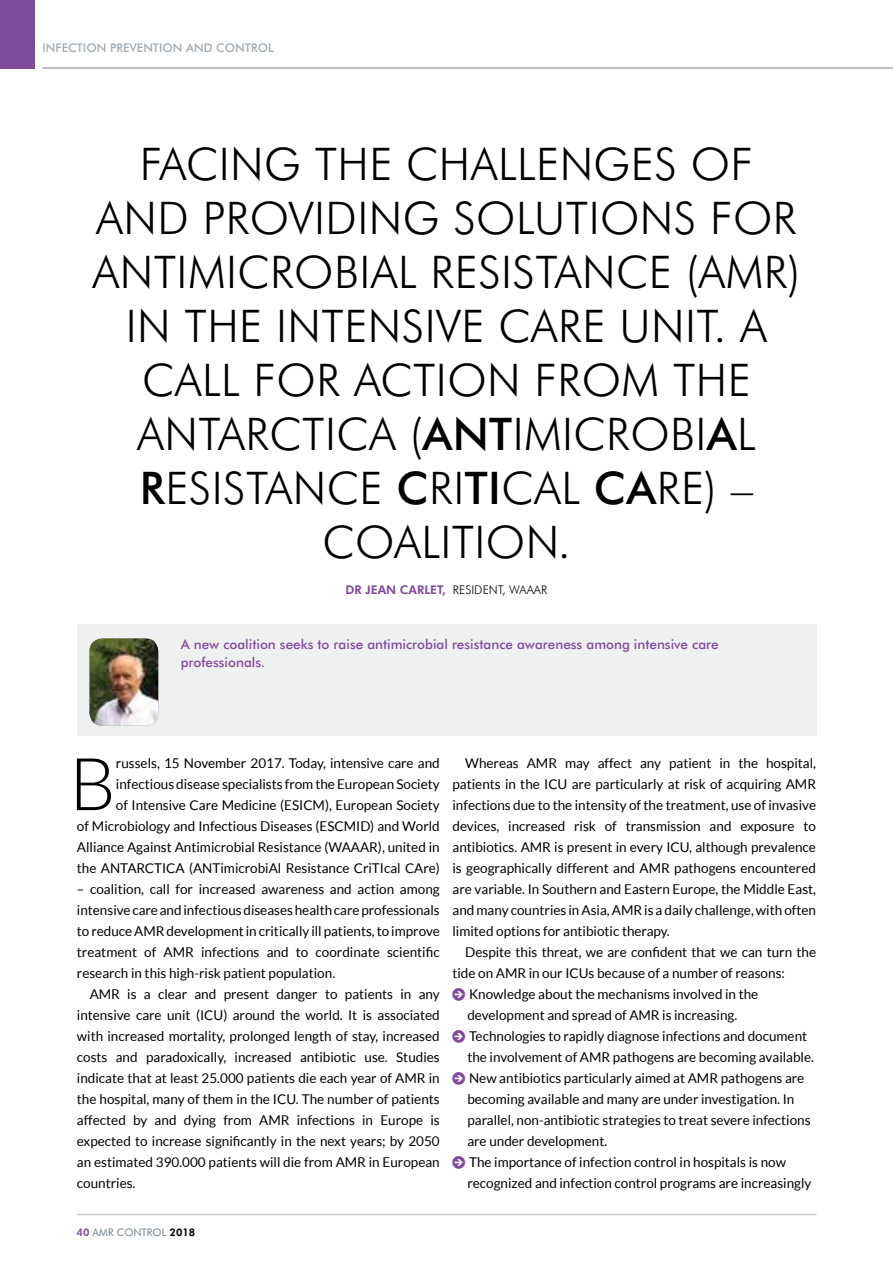
<style>
.page{position:relative;width:893px;height:1263px;background:#fff}
.page>*{position:absolute;margin:0;border:0;box-sizing:border-box;transform-origin:0 0}
.t1{font:300 72.9px "Lato";color:#000}
.t2{font:300 45px/54px "Futura BT";letter-spacing:.01em;color:#000;text-align:center}
.t3{font:13.5px/21px "Lato";color:#000;text-align:justify}
.t4{font:500 13.5px/18px "Futura BT";color:#814b9d}
.t5{font:500 12px "Futura BT";color:#a1abb2}
.t6{font:300 12px "Futura BT";color:#000}
.t7{font:10.5px "Futura BT";color:#72808a}
.s1{font-weight:500}
.s2{font-weight:800;color:#814b9d}
.s3{font-family:"Arrowstfb";color:#814b9d}
.s4{font-weight:800;color:#000}
</style>
<div class="page">
<div style="left:0;top:0;width:34px;height:69px;background:#814b9d"></div>
<hr style="left:43px;top:67px;width:850px;height:2px;background:#a1abb2">
<div style="left:77px;top:625px;width:739px;height:111px;background:#eff1f0"></div>
<hr style="left:77px;top:1214px;width:739px;height:1px;background:#c6cdd1">
<img style="left:90px;top:638px;width:68px;height:88px">
<p class="t5" style="left:43px;top:40px;width:233px">INFECTION PREVENTION AND CONTROL</p>
<h2 class="t2" style="left:93px;top:137px;width:709px">FACING THE CHALLENGES OF<br>AND PROVIDING SOLUTIONS FOR<br>ANTIMICROBIAL RESISTANCE (AMR)<br>IN THE INTENSIVE CARE UNIT. A<br>CALL FOR ACTION FROM THE<br>ANTARCTICA (<span class="s1">ANT</span>IMICROBI<span class="s1">A</span>L<br><span class="s1">R</span>ESISTANCE <span class="s1">C</span>RI<span class="s1">TI</span>CAL <span class="s1">CA</span>RE) –<br>COALITION.</h2>
<p class="t6" style="left:345px;top:583px;width:203px"><span class="s2">DR JEAN CARLET,</span> RESIDENT, WAAAR</p>
<p class="t4" style="left:181px;top:635px;width:539px">A new coalition seeks to raise antimicrobial resistance awareness among intensive care professionals.</p>
<p class="t3" style="left:77px;top:753px;width:364px;text-align:right">russels, 15 November 2017. Today, intensive care and infectious disease specialists from the European Society<br>of Intensive Care Medicine (ESICM), European Society<br>of Microbiology and Infectious Diseases (ESCMID) and World Alliance Against Antimicrobial Resistance (WAAAR), united in the ANTARCTICA (ANTimicrobiAl Resistance CriTIcal CAre)</p>
<p class="t3" style="left:77px;top:879px;width:364px">– coalition, call for increased awareness and action among intensive care and infectious diseases health care professionals to reduce AMR development in critically ill patients, to improve treatment of AMR infections and to coordinate scientific research in this high-risk patient population.</p>
<p class="t3" style="left:77px;top:984px;width:364px;text-indent:13px">AMR is a clear and present danger to patients in any intensive care unit (ICU) around the world. It is associated with increased mortality, prolonged length of stay, increased costs and paradoxically, increased antibiotic use. Studies indicate that at least 25.000 patients die each year of AMR in the hospital, many of them in the ICU. The number of patients affected by and dying from AMR infections in Europe is expected to increase significantly in the next years; by 2050 an estimated 390.000 patients will die from AMR in European countries.</p>
<h1 class="t1" style="left:69px;top:745px;width:48px">B</h1>
<p class="t3" style="left:452px;top:753px;width:365px;text-indent:13px">Whereas AMR may affect any patient in the hospital, patients in the ICU are particularly at risk of acquiring AMR infections due to the intensity of the treatment, use of invasive devices, increased risk of transmission and exposure to antibiotics. AMR is present in every ICU, although prevalence is geographically different and AMR pathogens encountered are variable. In Southern and Eastern Europe, the Middle East, and many countries in Asia, AMR is a daily challenge, with often limited options for antibiotic therapy.</p>
<p class="t3" style="left:465px;top:942px;width:352px">Despite this threat, we are confident that we can turn the</p>
<p class="t3" style="left:452px;top:963px;width:334px">tide on AMR in our ICUs because of a number of reasons:</p>
<p class="t3" style="left:452px;top:984px;width:307px"><span class="s3">J</span> Knowledge about the mechanisms involved in the</p>
<p class="t3" style="left:467px;top:1005px;width:271px">development and spread of AMR is increasing.</p>
<p class="t3" style="left:452px;top:1026px;width:356px"><span class="s3">J</span> Technologies to rapidly diagnose infections and document</p>
<p class="t3" style="left:467px;top:1047px;width:348px">the involvement of AMR pathogens are becoming available.</p>
<p class="t3" style="left:452px;top:1068px;width:353px"><span class="s3">J</span> New antibiotics particularly aimed at AMR pathogens are</p>
<p class="t3" style="left:467px;top:1089px;width:328px">becoming available and many are under investigation. In</p>
<p class="t3" style="left:467px;top:1110px;width:345px">parallel, non-antibiotic strategies to treat severe infections</p>
<p class="t3" style="left:467px;top:1131px;width:141px">are under development.</p>
<p class="t3" style="left:452px;top:1152px;width:335px"><span class="s3">J</span> The importance of infection control in hospitals is now</p>
<p class="t3" style="left:467px;top:1173px;width:346px">recognized and infection control programs are increasingly</p>
<p class="t7" style="left:77px;top:1226px;width:120px"><span class="s2">40</span> AMR CONTROL <span class="s4">2018</span></p>
</div>
